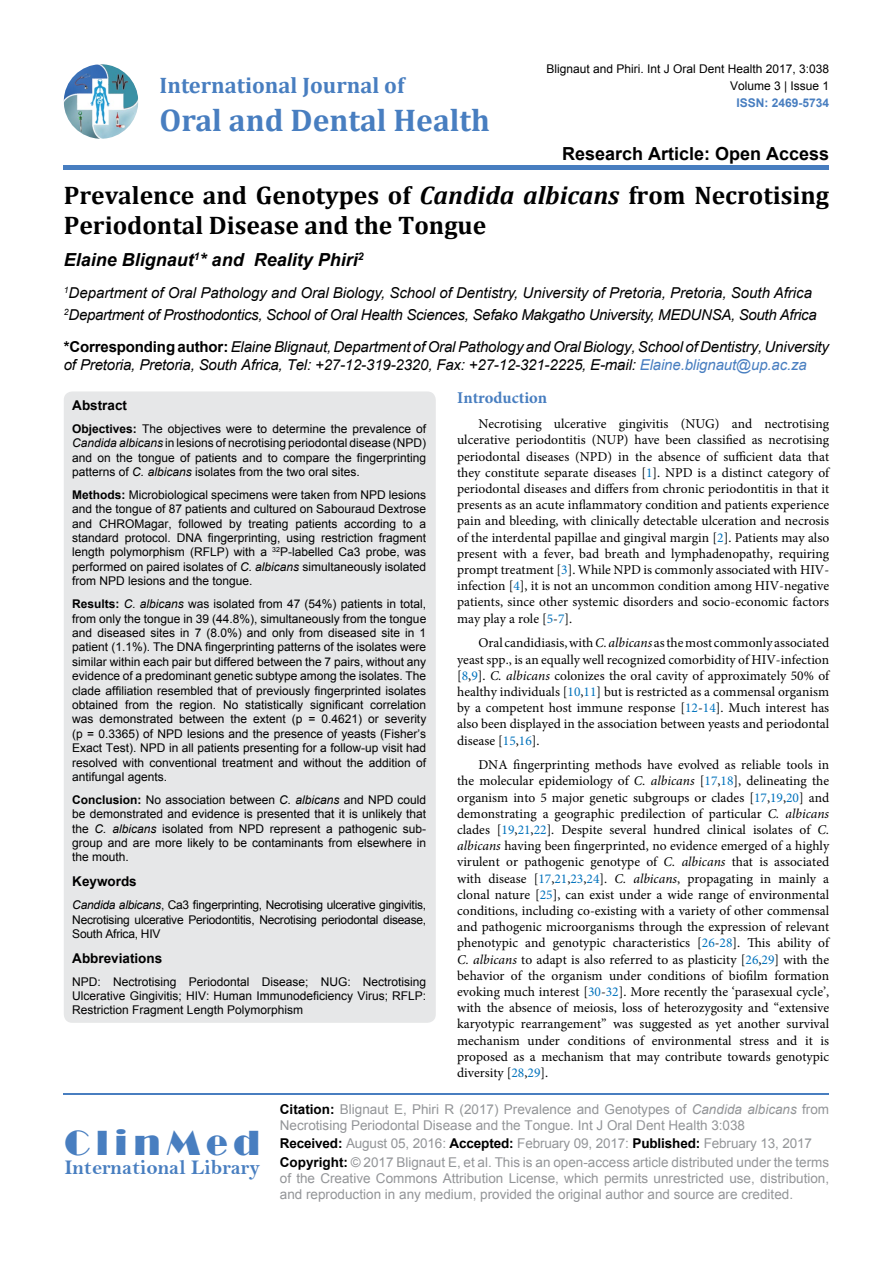
<style>
.page{position:relative;width:893px;height:1263px;background:#fff}
.page>*{position:absolute;margin:0;border:0;box-sizing:border-box;transform-origin:0 0}
.t1{font:36px "Broadway";letter-spacing:.16em;color:#487ec0}
.t2{font:700 31.5px "Cambria";color:#487ec0}
.t3{font:700 25.5px/30.6px "Cambria";color:#000}
.t4{font:700 22.5px "Cambria";color:#487ec0}
.t5{font:21px "Bell MT Bold";color:#487ec0}
.t6{font:italic 700 18px "Arial";color:#000}
.t7{font:700 18px "Arial";color:#000}
.t8{font:700 16.5px "Minion Pro";color:#487ec0}
.t9{font:italic 15px/22.2px "Arial";letter-spacing:-.01em;color:#000}
.t10{font:13.5px/16.2px "Minion Pro";color:#000;text-align:justify}
.t11{font:13.5px/16.2px "Arial";color:#939598}
.t12{font:700 13.5px "Arial";color:#000}
.t13{font:12px/14.4px "Arial";color:#000;text-align:justify}
.t14{font:700 12px "Arial";color:#487ec0}
.s1{font-style:italic}
.s2{font-weight:700;font-style:normal}
.s3{color:#487ec0}
.s4{color:#0072bc}
.s5{font-weight:700}
.s6{font-weight:700;color:#000}
</style>
<div class="page">
<img style="left:64px;top:64px;width:74px;height:75px;border-radius:37px">
<div style="left:64px;top:165px;width:765px;height:5px;background:#487ec0"></div>
<hr style="left:64px;top:1093px;width:765px;height:2px;background:#487ec0">
<div style="left:64px;top:391px;width:372px;height:632px;background:#e6e7e8;border-radius:9px"></div>
<h3 class="t4" style="left:160px;top:70px;width:246px">International Journal of</h3>
<h2 class="t2" style="left:160px;top:98px;width:332px">Oral and Dental Health</h2>
<p class="t13" style="left:546px;top:61px;width:284px">Blignaut and Phiri. Int J Oral Dent Health 2017, 3:038</p>
<p class="t14" style="left:736px;top:95px;width:94px">ISSN: 2469-5734</p>
<p class="t13" style="left:730px;top:78px;width:101px">Volume 3 | Issue 1</p>
<h3 class="t7" style="left:562px;top:142px;width:269px">Research Article: Open Access</h3>
<h3 class="t3" style="left:64px;top:179px;width:767px">Prevalence and Genotypes of <span class="s1">Candida albicans</span> from Necrotising<br>Periodontal Disease and the Tongue</h3>
<h3 class="t6" style="left:64px;top:247px;width:301px">Elaine Blignaut<sup>1</sup>* and Reality Phiri<sup>2</sup></h3>
<p class="t9" style="left:64px;top:282px;width:754px"><sup>1</sup>Department of Oral Pathology and Oral Biology, School of Dentistry, University of Pretoria, Pretoria, South Africa<br><sup>2</sup>Department of Prosthodontics, School of Oral Health Sciences, Sefako Makgatho University, MEDUNSA, South Africa</p>
<p class="t9" style="left:64px;top:338px;width:767px;line-height:18px"><span class="s2">*Corresponding author:</span> Elaine Blignaut, Department of Oral Pathology and Oral Biology, School of Dentistry, University of Pretoria, Pretoria, South Africa, Tel: +27-12-319-2320, Fax: +27-12-321-2225, E-mail: <span class="s3">Elaine.blignaut@up.ac.za</span></p>
<p class="t8" style="left:457px;top:387px;width:92px">Introduction</p>
<p class="t10" style="left:457px;top:416px;width:374px;text-indent:21px">Necrotising ulcerative gingivitis (NUG) and nectrotising ulcerative periodontitis (NUP) have been classified as necrotising periodontal diseases (NPD) in the absence of sufficient data that they constitute separate diseases [<span class="s4">1</span>]. NPD is a distinct category of periodontal diseases and differs from chronic periodontitis in that it presents as an acute inflammatory condition and patients experience pain and bleeding, with clinically detectable ulceration and necrosis of the interdental papillae and gingival margin [<span class="s4">2</span>]. Patients may also present with a fever, bad breath and lymphadenopathy, requiring prompt treatment [<span class="s4">3</span>]. While NPD is commonly associated with HIV&shy;infection [<span class="s4">4</span>], it is not an uncommon condition among HIV-negative patients, since other systemic disorders and socio-economic factors may play a role [<span class="s4">5</span>-<span class="s4">7</span>].</p>
<p class="t10" style="left:457px;top:635px;width:374px;text-indent:21px">Oral candidiasis, with <span class="s1">C. albicans</span> as the most commonly associated yeast spp., is an equally well recognized comorbidity of HIV-infection [<span class="s4">8</span>,<span class="s4">9</span>]. <span class="s1">C. albicans</span> colonizes the oral cavity of approximately 50% of healthy individuals [<span class="s4">10</span>,<span class="s4">11</span>] but is restricted as a commensal organism by a competent host immune response [<span class="s4">12</span>-<span class="s4">14</span>]. Much interest has also been displayed in the association between yeasts and periodontal disease [<span class="s4">15</span>,<span class="s4">16</span>].</p>
<p class="t10" style="left:457px;top:757px;width:374px;text-indent:21px">DNA fingerprinting methods have evolved as reliable tools in the molecular epidemiology of <span class="s1">C. albicans</span> [<span class="s4">17</span>,<span class="s4">18</span>], delineating the organism into 5 major genetic subgroups or clades [<span class="s4">17</span>,<span class="s4">19</span>,<span class="s4">20</span>] and demonstrating a geographic predilection of particular <span class="s1">C. albicans </span>clades [<span class="s4">19</span>,<span class="s4">21</span>,<span class="s4">22</span>]. Despite several hundred clinical isolates of <span class="s1">C. albicans</span> having been fingerprinted, no evidence emerged of a highly virulent or pathogenic genotype of <span class="s1">C. albicans</span> that is associated with disease [<span class="s4">17</span>,<span class="s4">21</span>,<span class="s4">23</span>,<span class="s4">24</span>]. <span class="s1">C. albicans</span>, propagating in mainly a clonal nature [<span class="s4">25</span>], can exist under a wide range of environmental conditions, including co-existing with a variety of other commensal and pathogenic microorganisms through the expression of relevant phenotypic and genotypic characteristics [<span class="s4">26</span>-<span class="s4">28</span>]. This ability of <span class="s1">C. albicans</span> to adapt is also referred to as plasticity [<span class="s4">26</span>,<span class="s4">29</span>] with the behavior of the organism under conditions of biofilm formation evoking much interest [<span class="s4">30</span>-<span class="s4">32</span>]. More recently the ‘parasexual cycle’, with the absence of meiosis, loss of heterozygosity and “extensive karyotypic rearrangement” was suggested as yet another survival mechanism under conditions of environmental stress and it is proposed as a mechanism that may contribute towards genotypic diversity [<span class="s4">28</span>,<span class="s4">29</span>].</p>
<p class="t12" style="left:72px;top:396px;width:56px">Abstract</p>
<p class="t13" style="left:72px;top:421px;width:356px"><span class="s5">Objectives:</span> The objectives were to determine the prevalence of <span class="s1">Candida albicans</span> in lesions of necrotising periodontal disease (NPD) and on the tongue of patients and to compare the fingerprinting patterns of <span class="s1">C. albicans</span> isolates from the two oral sites.</p>
<p class="t13" style="left:72px;top:487px;width:356px"><span class="s5">Methods:</span> Microbiological specimens were taken from NPD lesions and the tongue of 87 patients and cultured on Sabouraud Dextrose and CHROMagar, followed by treating patients according to a standard protocol. DNA fingerprinting, using restriction fragment length polymorphism (RFLP) with a <sup>32</sup>P-labelled Ca3 probe, was performed on paired isolates of <span class="s1">C. albicans</span> simultaneously isolated from NPD lesions and the tongue.</p>
<p class="t13" style="left:72px;top:597px;width:356px"><span class="s5">Results:</span> <span class="s1">C. albicans</span> was isolated from 47 (54%) patients in total, from only the tongue in 39 (44.8%), simultaneously from the tongue and diseased sites in 7 (8.0%) and only from diseased site in 1 patient (1.1%). The DNA fingerprinting patterns of the isolates were similar within each pair but differed between the 7 pairs, without any evidence of a predominant genetic subtype among the isolates. The clade affiliation resembled that of previously fingerprinted isolates obtained from the region. No statistically significant correlation was demonstrated between the extent (p = 0.4621) or severity (p = 0.3365) of NPD lesions and the presence of yeasts (Fisher’s Exact Test). NPD in all patients presenting for a follow-up visit had resolved with conventional treatment and without the addition of antifungal agents.</p>
<p class="t13" style="left:72px;top:792px;width:355px"><span class="s5">Conclusion:</span> No association between <span class="s1">C. albicans</span> and NPD could be demonstrated and evidence is presented that it is unlikely that the <span class="s1">C. albicans</span> isolated from NPD represent a pathogenic sub&shy;group and are more likely to be contaminants from elsewhere in the mouth.</p>
<p class="t12" style="left:72px;top:872px;width:66px">Keywords</p>
<p class="t13" style="left:72px;top:898px;width:355px"><span class="s1">Candida albicans</span>, Ca3 fingerprinting, Necrotising ulcerative gingivitis, Necrotising ulcerative Periodontitis, Necrotising periodontal disease, South Africa, HIV</p>
<p class="t12" style="left:72px;top:949px;width:92px">Abbreviations</p>
<p class="t13" style="left:72px;top:974px;width:355px">NPD: Nectrotising Periodontal Disease; NUG: Nectrotising Ulcerative Gingivitis; HIV: Human Immunodeficiency Virus; RFLP:<br>Restriction Fragment Length Polymorphism</p>
<h1 class="t1" style="left:64px;top:1122px;width:197px">ClinMed</h1>
<h3 class="t5" style="left:64px;top:1155px;width:197px">International Library</h3>
<p class="t11" style="left:280px;top:1101px;width:551px"><span class="s6">Citation:</span> Blignaut E, Phiri R (2017) Prevalence and Genotypes of <span class="s1">Candida albicans</span> from<br>Necrotising Periodontal Disease and the Tongue. Int J Oral Dent Health 3:038</p>
<p class="t11" style="left:280px;top:1135px;width:551px;line-height:18.3px"><span class="s6">Received:</span> August 05, 2016: <span class="s6">Accepted:</span> February 09, 2017: <span class="s6">Published:</span> February 13, 2017<br><span class="s6">Copyright:</span> © 2017 Blignaut E, et al. This is an open-access article distributed under the terms</p>
<p class="t11" style="left:280px;top:1170px;width:551px">of the Creative Commons Attribution License, which permits unrestricted use, distribution, and reproduction in any medium, provided the original author and source are credited.</p>
</div>
